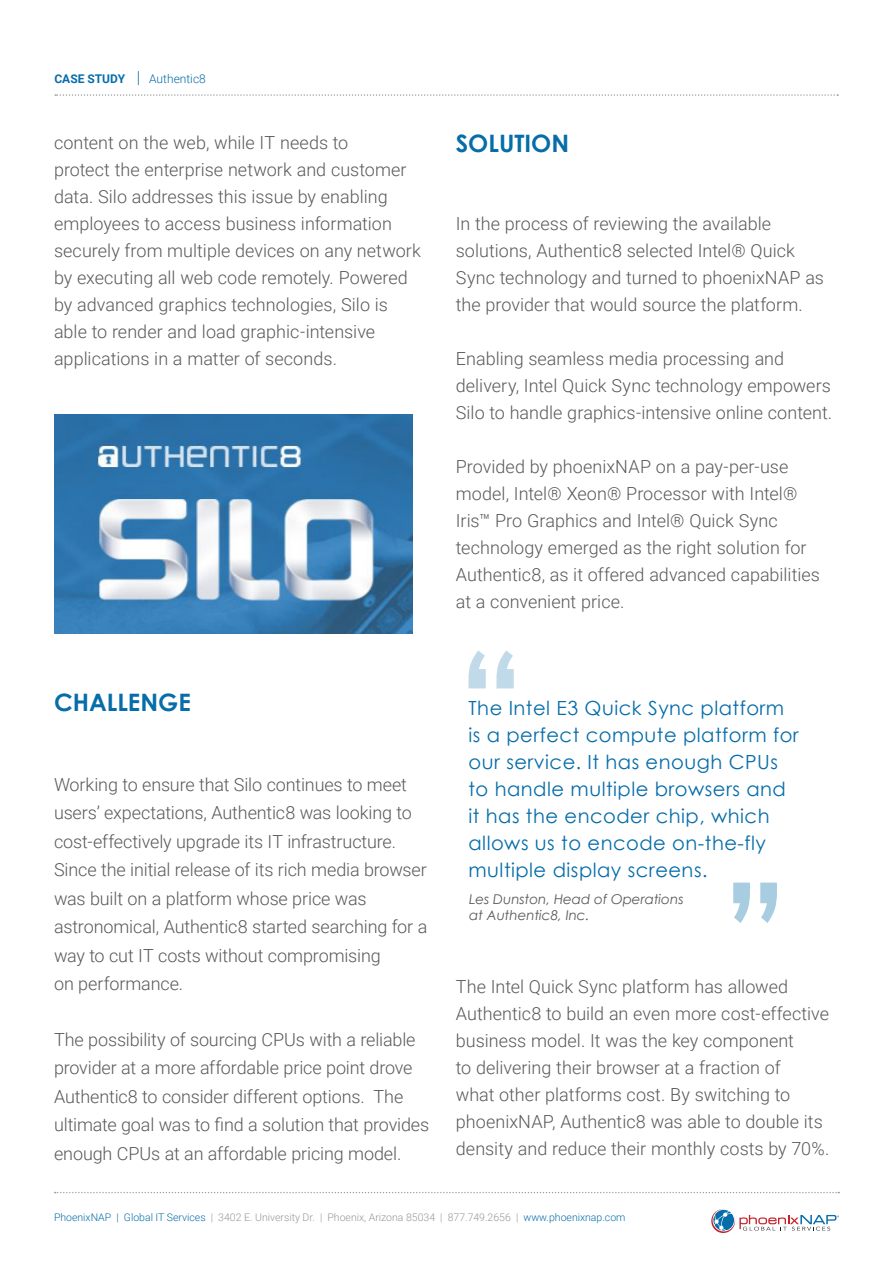
<style>
.page{position:relative;width:893px;height:1263px;background:#fff}
.page>*{position:absolute;margin:0;border:0;box-sizing:border-box;transform-origin:0 0}
.t1{font:700 24px "Century Gothic";color:#066da9}
.t2{font:19.5px/27px "Century Gothic";letter-spacing:.025em;color:#066da9}
.t3{font:300 18px/27px "Roboto";color:#58595b}
.t4{font:italic 13.5px/16.2px "Century Gothic";color:#58595b}
.t5{font:300 12px "Roboto";color:#066da9}
.t6{font:300 10.5px "Roboto";color:#95979a}
.s1{font-weight:700}
.s2{font-size:16.5px}
.s3{color:#066da9}
</style>
<div class="page">
<svg style="left:55px;top:94px;width:783px;height:2px"></svg>
<svg style="left:55px;top:1192px;width:784px;height:1px"></svg>
<svg style="left:711px;top:1209px;width:128px;height:24px"></svg>
<svg style="left:733px;top:882px;width:44px;height:41px"></svg>
<svg style="left:468px;top:650px;width:46px;height:38px"></svg>
<img style="left:54px;top:415px;width:359px;height:219px">
<p class="t5" style="left:54px;top:74px;width:153px"><span class="s1">CASE STUDY</span> <span class="s2">|</span> Authentic8</p>
<p class="t3" style="left:54px;top:130px;width:368px">content on the web, while IT needs to<br>protect the enterprise network and customer data. Silo addresses this issue by enabling employees to access business information securely from multiple devices on any network by executing all web code remotely. Powered by advanced graphics technologies, Silo is able to render and load graphic-intensive applications in a matter of seconds.</p>
<h1 class="t1" style="left:456px;top:129px;width:115px">SOLUTION</h1>
<p class="t3" style="left:456px;top:211px;width:370px">In the process of reviewing the available solutions, Authentic8 selected Intel® Quick Sync technology and turned to phoenixNAP as the provider that would source the platform.</p>
<p class="t3" style="left:456px;top:346px;width:378px">Enabling seamless media processing and delivery, Intel Quick Sync technology empowers<br>Silo to handle graphics-intensive online content.</p>
<p class="t3" style="left:456px;top:454px;width:365px">Provided by phoenixNAP on a pay-per-use model, Intel® Xeon® Processor with Intel® Iris™ Pro Graphics and Intel® Quick Sync technology emerged as the right solution for Authentic8, as it offered advanced capabilities at a convenient price.</p>
<h1 class="t1" style="left:54px;top:689px;width:138px">CHALLENGE</h1>
<p class="t3" style="left:54px;top:772px;width:375px;line-height:28.5px">Working to ensure that Silo continues to meet users’ expectations, Authentic8 was looking to cost-effectively upgrade its IT infrastructure.<br>Since the initial release of its rich media browser was built on a platform whose price was astronomical, Authentic8 started searching for a way to cut IT costs without compromising<br>on performance.</p>
<p class="t3" style="left:54px;top:1027px;width:377px;line-height:28.5px">The possibility of sourcing CPUs with a reliable provider at a more affordable price point drove Authentic8 to consider different options. The ultimate goal was to find a solution that provides enough CPUs at an affordable pricing model.</p>
<p class="t2" style="left:468px;top:696px;width:332px">The Intel E3 Quick Sync platform is a perfect compute platform for our service. It has enough CPUs to handle multiple browsers and it has the encoder chip, which allows us to encode on-the-fly multiple display screens.</p>
<p class="t4" style="left:469px;top:892px;width:216px">Les Dunston, Head of Operations at Authentic8, Inc.</p>
<p class="t3" style="left:456px;top:974px;width:375px">The Intel Quick Sync platform has allowed Authentic8 to build an even more cost-effective business model. It was the key component<br>to delivering their browser at a fraction of<br>what other platforms cost. By switching to phoenixNAP, Authentic8 was able to double its density and reduce their monthly costs by 70%.</p>
<p class="t6" style="left:54px;top:1213px;width:573px"><span class="s3">PhoenixNAP | Global IT Services</span> | 3402 E. University Dr. | Phoenix, Arizona 85034 | 877.749.2656 | <span class="s3">www.phoenixnap.com</span></p>
</div>
